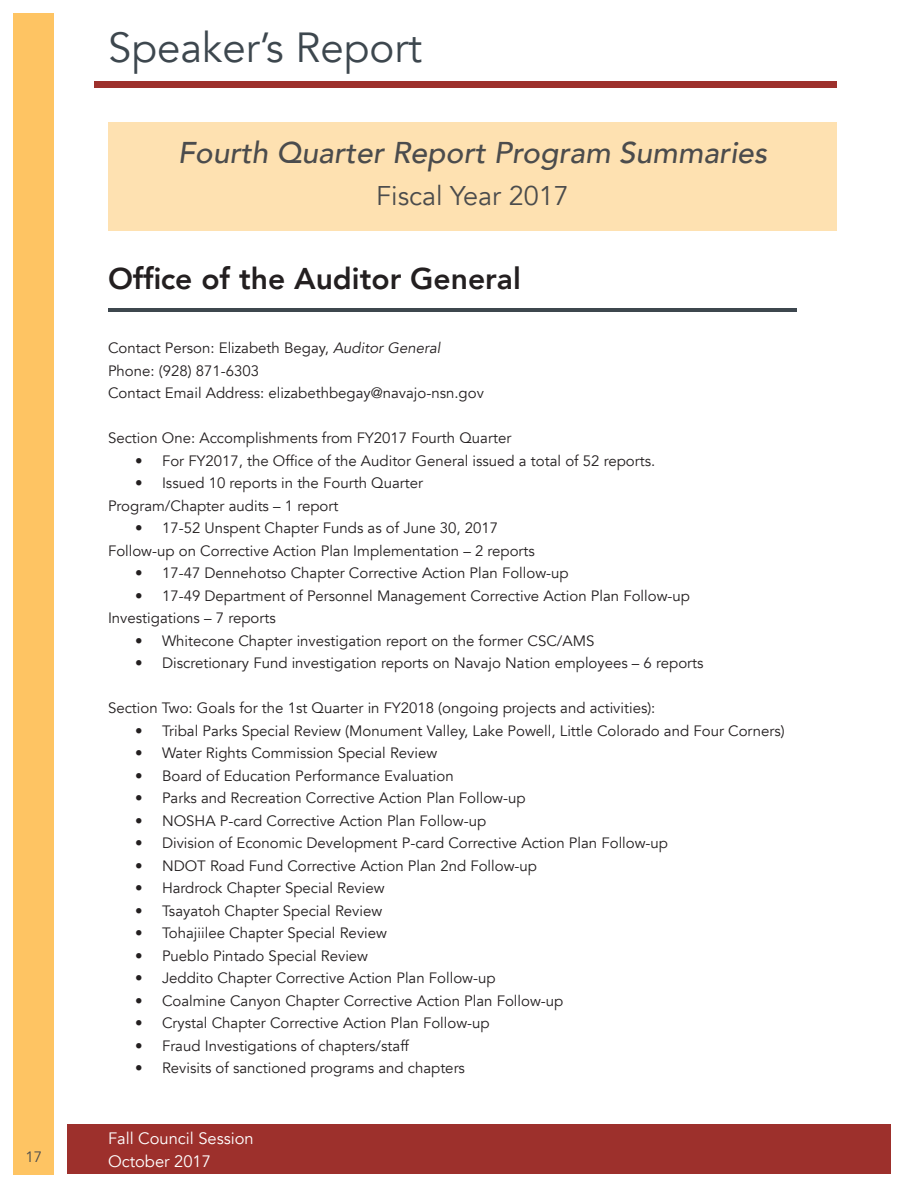
<style>
.page{position:relative;width:918px;height:1188px;background:#fff}
.page>*{position:absolute;margin:0;border:0;box-sizing:border-box;transform-origin:0 0}
.t1{font:42px "Avenir";color:#3d474e}
.t2{font:italic 500 30px "Avenir";color:#4b4c4d}
.t3{font:800 30px "Avenir";color:#231f20}
.t4{font:27px "Avenir";color:#4b4c4d}
.t5{font:16.5px "Avenir";color:#fff}
.t6{font:15px/22.5px "Avenir";color:#231f20}
.t7{font:15px "Avenir";color:#4b4c4d}
.s1{font-style:italic}
</style>
<div class="page">
<div style="left:14px;top:14px;width:40px;height:1161px;background:#fec463"></div>
<div style="left:94px;top:81px;width:743px;height:6px;background:#9d302c"></div>
<div style="left:68px;top:1124px;width:823px;height:50px;background:#9d302c"></div>
<div style="left:108px;top:122px;width:729px;height:109px;background:#fee1b1"></div>
<hr style="left:108px;top:309px;width:688px;height:3px;background:#3d474e">
<h1 class="t1" style="left:108px;top:20px;width:316px">Speaker’s Report</h1>
<h2 class="t2" style="left:178px;top:133px;width:591px">Fourth Quarter Report Program Summaries</h2>
<h3 class="t4" style="left:376px;top:178px;width:194px">Fiscal Year 2017</h3>
<h2 class="t3" style="left:108px;top:259px;width:414px">Office of the Auditor General</h2>
<p class="t6" style="left:108px;top:337px;width:377px">Contact Person: Elizabeth Begay, <span class="s1">Auditor General<br></span>Phone: (928) 871-6303<br>Contact Email Address: elizabethbegay@navajo-nsn.gov</p>
<p class="t6" style="left:108px;top:427px;width:405px">Section One: Accomplishments from FY2017 Fourth Quarter</p>
<p class="t6" style="left:135px;top:450px;width:522px">• For FY2017, the Office of the Auditor General issued a total of 52 reports.</p>
<p class="t6" style="left:108px;top:472px;width:317px;text-indent:27px">• Issued 10 reports in the Fourth Quarter<br>Program/Chapter audits – 1 report</p>
<p class="t6" style="left:108px;top:517px;width:428px;text-indent:27px">• 17-52 Unspent Chapter Funds as of June 30, 2017<br>Follow-up on Corrective Action Plan Implementation – 2 reports</p>
<p class="t6" style="left:135px;top:562px;width:435px">• 17-47 Dennehotso Chapter Corrective Action Plan Follow-up</p>
<p class="t6" style="left:108px;top:585px;width:584px;text-indent:27px">• 17-49 Department of Personnel Management Corrective Action Plan Follow-up<br>Investigations – 7 reports</p>
<p class="t6" style="left:135px;top:630px;width:461px">• Whitecone Chapter investigation report on the former CSC/AMS</p>
<p class="t6" style="left:135px;top:652px;width:570px">• Discretionary Fund investigation reports on Navajo Nation employees – 6 reports</p>
<p class="t6" style="left:108px;top:697px;width:549px">Section Two: Goals for the 1st Quarter in FY2018 (ongoing projects and activities):</p>
<p class="t6" style="left:135px;top:720px;width:651px">• Tribal Parks Special Review (Monument Valley, Lake Powell, Little Colorado and Four Corners)</p>
<p class="t6" style="left:135px;top:742px;width:304px">• Water Rights Commission Special Review</p>
<p class="t6" style="left:135px;top:765px;width:320px">• Board of Education Performance Evaluation</p>
<p class="t6" style="left:135px;top:787px;width:392px">• Parks and Recreation Corrective Action Plan Follow-up</p>
<p class="t6" style="left:135px;top:810px;width:353px">• NOSHA P-card Corrective Action Plan Follow-up</p>
<p class="t6" style="left:135px;top:832px;width:535px">• Division of Economic Development P-card Corrective Action Plan Follow-up</p>
<p class="t6" style="left:135px;top:855px;width:404px">• NDOT Road Fund Corrective Action Plan 2nd Follow-up</p>
<p class="t6" style="left:135px;top:877px;width:251px">• Hardrock Chapter Special Review</p>
<p class="t6" style="left:135px;top:900px;width:249px">• Tsayatoh Chapter Special Review</p>
<p class="t6" style="left:135px;top:922px;width:253px">• Tohajiilee Chapter Special Review</p>
<p class="t6" style="left:135px;top:945px;width:235px">• Pueblo Pintado Special Review</p>
<p class="t6" style="left:135px;top:967px;width:362px">• Jeddito Chapter Corrective Action Plan Follow-up</p>
<p class="t6" style="left:135px;top:990px;width:430px">• Coalmine Canyon Chapter Corrective Action Plan Follow-up</p>
<p class="t6" style="left:135px;top:1012px;width:356px">• Crystal Chapter Corrective Action Plan Follow-up</p>
<p class="t6" style="left:135px;top:1035px;width:275px">• Fraud Investigations of chapters/staff</p>
<p class="t6" style="left:135px;top:1057px;width:332px">• Revisits of sanctioned programs and chapters</p>
<p class="t5" style="left:108px;top:1128px;width:147px">Fall Council Session</p>
<p class="t7" style="left:25px;top:1147px;width:18px">17</p>
<p class="t5" style="left:108px;top:1150px;width:104px">October 2017</p>
</div>
